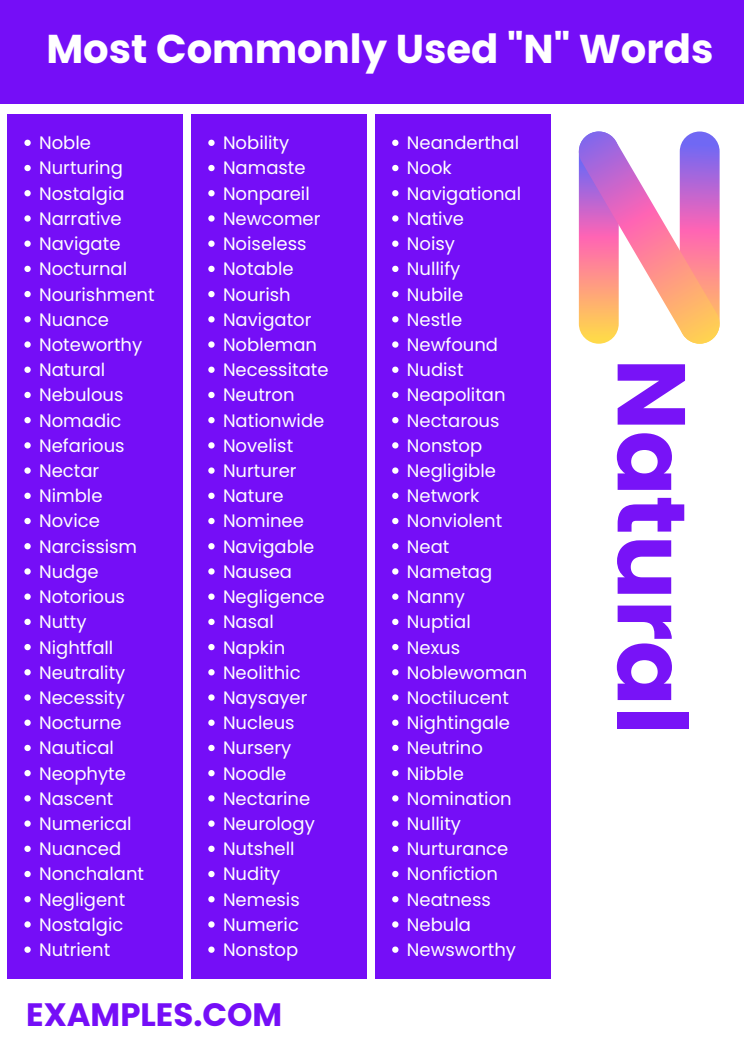
<style>
.page{position:relative;width:744px;height:1053px;background:#fff}
.page>*{position:absolute;margin:0;border:0;box-sizing:border-box;transform-origin:0 0}
.t1{font:700 96.04px "Poppins";color:#750ef7}
.t2{font:700 40.16px "Poppins";color:#fff}
.t3{font:700 32.36px "Poppins";color:#750ef7}
.t4{font:18px/25.2px "Poppins";color:#fff}
</style>
<div class="page">
<div style="left:0;top:0;width:744px;height:103px;background:#750ef7"></div>
<div style="left:7px;top:114px;width:176px;height:864px;background:#750ef7"></div>
<svg style="left:24px;top:140px;width:7px;height:6px"></svg>
<svg style="left:24px;top:165px;width:7px;height:6px"></svg>
<svg style="left:24px;top:190px;width:7px;height:6px"></svg>
<svg style="left:24px;top:215px;width:7px;height:6px"></svg>
<svg style="left:24px;top:240px;width:7px;height:7px"></svg>
<svg style="left:24px;top:266px;width:7px;height:6px"></svg>
<svg style="left:24px;top:291px;width:7px;height:6px"></svg>
<svg style="left:24px;top:316px;width:7px;height:6px"></svg>
<svg style="left:24px;top:341px;width:7px;height:6px"></svg>
<svg style="left:24px;top:366px;width:7px;height:7px"></svg>
<svg style="left:24px;top:392px;width:7px;height:6px"></svg>
<svg style="left:24px;top:417px;width:7px;height:6px"></svg>
<svg style="left:24px;top:442px;width:7px;height:6px"></svg>
<svg style="left:24px;top:467px;width:7px;height:6px"></svg>
<svg style="left:24px;top:492px;width:7px;height:7px"></svg>
<svg style="left:24px;top:518px;width:7px;height:6px"></svg>
<svg style="left:24px;top:543px;width:7px;height:6px"></svg>
<svg style="left:24px;top:568px;width:7px;height:6px"></svg>
<svg style="left:24px;top:593px;width:7px;height:6px"></svg>
<svg style="left:24px;top:618px;width:7px;height:7px"></svg>
<svg style="left:24px;top:644px;width:7px;height:6px"></svg>
<svg style="left:24px;top:669px;width:7px;height:6px"></svg>
<svg style="left:24px;top:694px;width:7px;height:6px"></svg>
<svg style="left:24px;top:719px;width:7px;height:6px"></svg>
<svg style="left:24px;top:744px;width:7px;height:7px"></svg>
<svg style="left:24px;top:770px;width:7px;height:6px"></svg>
<svg style="left:24px;top:795px;width:7px;height:6px"></svg>
<svg style="left:24px;top:820px;width:7px;height:6px"></svg>
<svg style="left:24px;top:845px;width:7px;height:6px"></svg>
<svg style="left:24px;top:870px;width:7px;height:7px"></svg>
<svg style="left:24px;top:896px;width:7px;height:6px"></svg>
<svg style="left:24px;top:921px;width:7px;height:6px"></svg>
<svg style="left:24px;top:946px;width:7px;height:6px"></svg>
<div style="left:191px;top:114px;width:176px;height:864px;background:#750ef7"></div>
<svg style="left:208px;top:140px;width:7px;height:6px"></svg>
<svg style="left:208px;top:165px;width:7px;height:6px"></svg>
<svg style="left:208px;top:190px;width:7px;height:6px"></svg>
<svg style="left:208px;top:215px;width:7px;height:6px"></svg>
<svg style="left:208px;top:240px;width:7px;height:7px"></svg>
<svg style="left:208px;top:266px;width:7px;height:6px"></svg>
<svg style="left:208px;top:291px;width:7px;height:6px"></svg>
<svg style="left:208px;top:316px;width:7px;height:6px"></svg>
<svg style="left:208px;top:341px;width:7px;height:6px"></svg>
<svg style="left:208px;top:366px;width:7px;height:7px"></svg>
<svg style="left:208px;top:392px;width:7px;height:6px"></svg>
<svg style="left:208px;top:417px;width:7px;height:6px"></svg>
<svg style="left:208px;top:442px;width:7px;height:6px"></svg>
<svg style="left:208px;top:467px;width:7px;height:6px"></svg>
<svg style="left:208px;top:492px;width:7px;height:7px"></svg>
<svg style="left:208px;top:518px;width:7px;height:6px"></svg>
<svg style="left:208px;top:543px;width:7px;height:6px"></svg>
<svg style="left:208px;top:568px;width:7px;height:6px"></svg>
<svg style="left:208px;top:593px;width:7px;height:6px"></svg>
<svg style="left:208px;top:618px;width:7px;height:7px"></svg>
<svg style="left:208px;top:644px;width:7px;height:6px"></svg>
<svg style="left:208px;top:669px;width:7px;height:6px"></svg>
<svg style="left:208px;top:694px;width:7px;height:6px"></svg>
<svg style="left:208px;top:719px;width:7px;height:6px"></svg>
<svg style="left:208px;top:744px;width:7px;height:7px"></svg>
<svg style="left:208px;top:770px;width:7px;height:6px"></svg>
<svg style="left:208px;top:795px;width:7px;height:6px"></svg>
<svg style="left:208px;top:820px;width:7px;height:6px"></svg>
<svg style="left:208px;top:845px;width:7px;height:6px"></svg>
<svg style="left:208px;top:870px;width:7px;height:7px"></svg>
<svg style="left:208px;top:896px;width:7px;height:6px"></svg>
<svg style="left:208px;top:921px;width:7px;height:6px"></svg>
<svg style="left:208px;top:946px;width:7px;height:6px"></svg>
<div style="left:375px;top:114px;width:176px;height:864px;background:#750ef7"></div>
<svg style="left:392px;top:140px;width:6px;height:6px"></svg>
<svg style="left:392px;top:165px;width:6px;height:6px"></svg>
<svg style="left:392px;top:190px;width:6px;height:6px"></svg>
<svg style="left:392px;top:215px;width:6px;height:6px"></svg>
<svg style="left:392px;top:240px;width:6px;height:7px"></svg>
<svg style="left:392px;top:266px;width:6px;height:6px"></svg>
<svg style="left:392px;top:291px;width:6px;height:6px"></svg>
<svg style="left:392px;top:316px;width:6px;height:6px"></svg>
<svg style="left:392px;top:341px;width:6px;height:6px"></svg>
<svg style="left:392px;top:366px;width:6px;height:7px"></svg>
<svg style="left:392px;top:392px;width:6px;height:6px"></svg>
<svg style="left:392px;top:417px;width:6px;height:6px"></svg>
<svg style="left:392px;top:442px;width:6px;height:6px"></svg>
<svg style="left:392px;top:467px;width:6px;height:6px"></svg>
<svg style="left:392px;top:492px;width:6px;height:7px"></svg>
<svg style="left:392px;top:518px;width:6px;height:6px"></svg>
<svg style="left:392px;top:543px;width:6px;height:6px"></svg>
<svg style="left:392px;top:568px;width:6px;height:6px"></svg>
<svg style="left:392px;top:593px;width:6px;height:6px"></svg>
<svg style="left:392px;top:618px;width:6px;height:7px"></svg>
<svg style="left:392px;top:644px;width:6px;height:6px"></svg>
<svg style="left:392px;top:669px;width:6px;height:6px"></svg>
<svg style="left:392px;top:694px;width:6px;height:6px"></svg>
<svg style="left:392px;top:719px;width:6px;height:6px"></svg>
<svg style="left:392px;top:744px;width:6px;height:7px"></svg>
<svg style="left:392px;top:770px;width:6px;height:6px"></svg>
<svg style="left:392px;top:795px;width:6px;height:6px"></svg>
<svg style="left:392px;top:820px;width:6px;height:6px"></svg>
<svg style="left:392px;top:845px;width:6px;height:6px"></svg>
<svg style="left:392px;top:870px;width:6px;height:7px"></svg>
<svg style="left:392px;top:896px;width:6px;height:6px"></svg>
<svg style="left:392px;top:921px;width:6px;height:6px"></svg>
<svg style="left:392px;top:946px;width:6px;height:6px"></svg>
<svg style="left:578px;top:131px;width:142px;height:213px"></svg>
<h2 class="t2" style="left:46px;top:21px;width:669px">Most Commonly Used "N" Words</h2>
<p class="t4" style="left:39px;top:130px;width:117px">Noble<br>Nurturing<br>Nostalgia<br>Narrative<br>Navigate<br>Nocturnal<br>Nourishment<br>Nuance<br>Noteworthy<br>Natural<br>Nebulous<br>Nomadic<br>Nefarious<br>Nectar<br>Nimble<br>Novice<br>Narcissism<br>Nudge<br>Notorious<br>Nutty<br>Nightfall<br>Neutrality<br>Necessity<br>Nocturne<br>Nautical<br>Neophyte<br>Nascent<br>Numerical<br>Nuanced<br>Nonchalant<br>Negligent<br>Nostalgic<br>Nutrient</p>
<p class="t4" style="left:223px;top:130px;width:107px">Nobility<br>Namaste<br>Nonpareil<br>Newcomer<br>Noiseless<br>Notable<br>Nourish<br>Navigator<br>Nobleman<br>Necessitate<br>Neutron<br>Nationwide<br>Novelist<br>Nurturer<br>Nature<br>Nominee<br>Navigable<br>Nausea<br>Negligence<br>Nasal<br>Napkin<br>Neolithic<br>Naysayer<br>Nucleus<br>Nursery<br>Noodle<br>Nectarine<br>Neurology<br>Nutshell<br>Nudity<br>Nemesis<br>Numeric<br>Nonstop</p>
<p class="t4" style="left:407px;top:130px;width:122px">Neanderthal<br>Nook<br>Navigational<br>Native<br>Noisy<br>Nullify<br>Nubile<br>Nestle<br>Newfound<br>Nudist<br>Neapolitan<br>Nectarous<br>Nonstop<br>Negligible<br>Network<br>Nonviolent<br>Neat<br>Nametag<br>Nanny<br>Nuptial<br>Nexus<br>Noblewoman<br>Noctilucent<br>Nightingale<br>Neutrino<br>Nibble<br>Nomination<br>Nullity<br>Nurturance<br>Nonfiction<br>Neatness<br>Nebula<br>Newsworthy</p>
<p class="t3" style="left:26px;top:991px;width:258px">EXAMPLES.COM</p>
<h1 class="t1" style="left:718px;top:358px;width:377px;rotate:90deg">Natural</h1>
</div>
